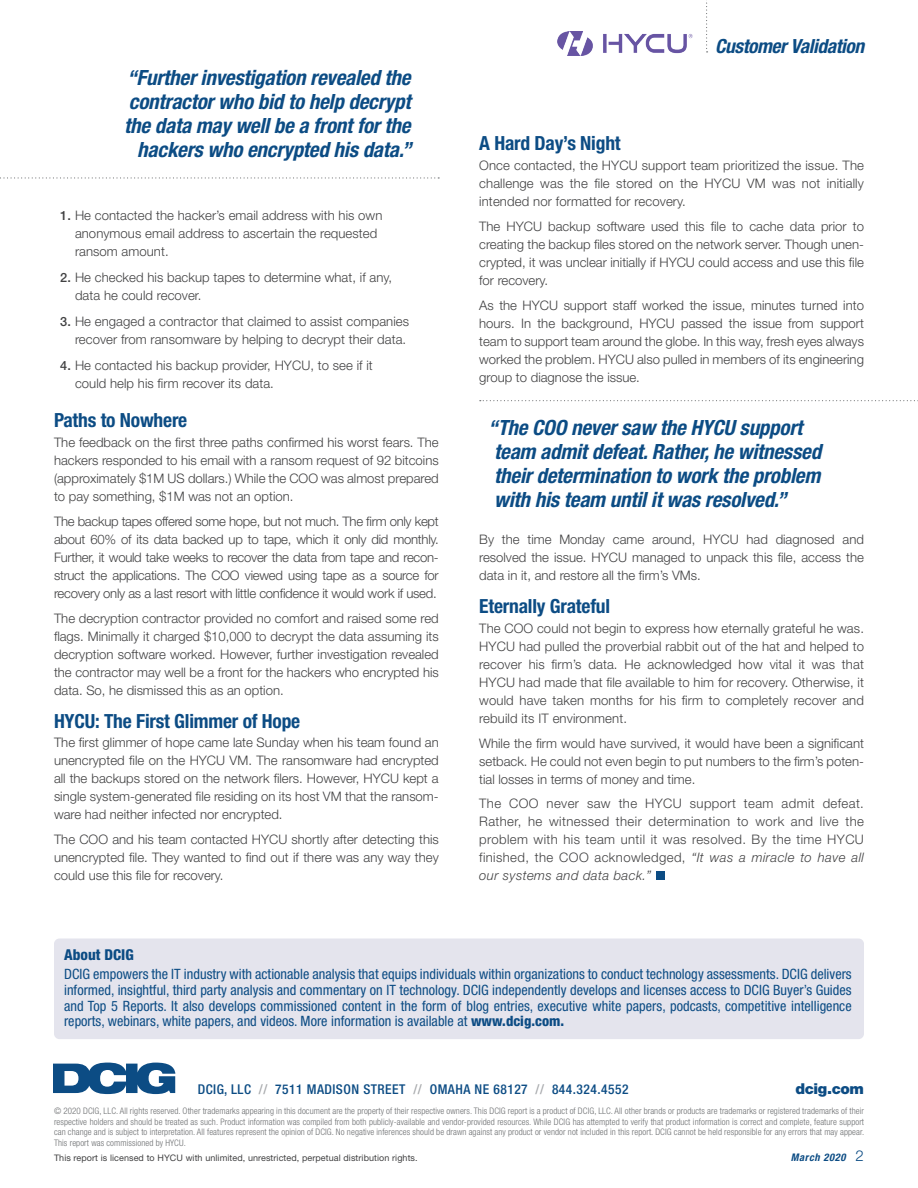
<style>
.page{position:relative;width:918px;height:1188px;background:#fff}
.page>*{position:absolute;margin:0;border:0;box-sizing:border-box;transform-origin:0 0}
.Pull_quote{font:italic 700 condensed 21px/24px "Helvetica Neue LT Std";letter-spacing:-.01em;color:#0c4c84}
.Subhead___Large{font:700 condensed 19.5px "Helvetica Neue LT Std";letter-spacing:-.01em;color:#0c4c84}
.Headline{font:italic 700 condensed 19.5px "Helvetica Neue LT Std";letter-spacing:-.02em;color:#0c4c84}
.Body_copy-no_indent{font:800 condensed 15px "Helvetica Neue LT Std";color:#0c4c84}
.Address{font:900 15px "Helvetica Neue LT Std";letter-spacing:-.025em;color:#0c4c84}
.Body_copy-no_indent-2{font:condensed 14.25px/15.8px "Helvetica Neue LT Std";color:#0c4c84;text-align:justify}
.Address-2{font:500 condensed 13.5px "Helvetica Neue LT Std";letter-spacing:.035em;color:#0c4c84}
.t1{font:300 13.2px/18px "Helvetica Neue LT Std";color:#414142;text-align:justify}
.Date{font:italic 700 condensed 10.5px "Helvetica Neue LT Std";letter-spacing:.06em;color:#0c4c84}
.Copyright_and_Legal{font:300 condensed 9px/10.5px "Helvetica Neue LT Std";letter-spacing:.01em;color:#6d6f71;text-align:justify}
.t2{font:9px "Helvetica Neue LT Std";letter-spacing:.01em;color:#414142}
.s1{font-weight:500;font-size:12.75px}
.s2{font-style:italic}
.s3{font-weight:800}
.s4{color:#a7a9ac}
.s5{font-weight:300;font-style:normal;font-stretch:normal;font-size:15px}
</style>
<div class="page">
<svg style="left:53px;top:1063px;width:122px;height:31px"></svg>
<div style="left:54px;top:939px;width:810px;height:100px;background:#e4e4ed;border-radius:5px"></div>
<svg style="left:706px;top:0;width:2px;height:52px"></svg>
<div style="left:656px;top:872px;width:8px;height:8px;background:#0c4c84"></div>
<svg style="left:480px;top:400px;width:438px;height:1px"></svg>
<svg style="left:0;top:177px;width:439px;height:2px"></svg>
<img style="left:557px;top:32px;width:136px;height:24px">
<p class="Pull_quote" style="left:124px;top:66px;width:289px;text-align:right">“Further investigation revealed the contractor who bid to help decrypt the data may well be a front for the hackers who encrypted his data.”</p>
<p class="t1" style="left:75px;top:206px;width:309px;text-align:left;text-indent:-15px"><span class="s1">1.</span> He contacted the hacker’s email address with his own anonymous email address to ascertain the requested ransom amount.</p>
<p class="t1" style="left:75px;top:268px;width:319px;text-indent:-15px"><span class="s1">2.</span> He checked his backup tapes to determine what, if any, data he could recover.</p>
<p class="t1" style="left:60px;top:312px;width:351px;text-align:right"><span class="s1">3.</span> He engaged a contractor that claimed to assist companies recover from ransomware by helping to decrypt their data.</p>
<p class="t1" style="left:75px;top:356px;width:299px;text-indent:-15px"><span class="s1">4.</span> He contacted his backup provider, HYCU, to see if it could help his firm recover its data.</p>
<p class="Subhead___Large" style="left:54px;top:409px;width:135px">Paths to Nowhere</p>
<p class="t1" style="left:54px;top:434px;width:386px">The feedback on the first three paths confirmed his worst fears. The hackers responded to his email with a ransom request of 92 bitcoins (approximately $1M US dollars.) While the COO was almost prepared to pay something, $1M was not an option.</p>
<p class="t1" style="left:54px;top:512px;width:386px">The backup tapes offered some hope, but not much. The firm only kept about 60% of its data backed up to tape, which it only did monthly.<br>Further, it would take weeks to recover the data from tape and recon&shy;struct the applications. The COO viewed using tape as a source for recovery only as a last resort with little confidence it would work if used.</p>
<p class="t1" style="left:54px;top:609px;width:386px">The decryption contractor provided no comfort and raised some red flags. Minimally it charged $10,000 to decrypt the data assuming its decryption software worked. However, further investigation revealed the contractor may well be a front for the hackers who encrypted his data. So, he dismissed this as an option.</p>
<p class="Subhead___Large" style="left:54px;top:709px;width:248px">HYCU: The First Glimmer of Hope</p>
<p class="t1" style="left:54px;top:734px;width:386px">The first glimmer of hope came late Sunday when his team found an unencrypted file on the HYCU VM. The ransomware had encrypted all the backups stored on the network filers. However, HYCU kept a single system-generated file residing on its host VM that the ransom&shy;ware had neither infected nor encrypted.</p>
<p class="t1" style="left:54px;top:830px;width:386px">The COO and his team contacted HYCU shortly after detecting this unencrypted file. They wanted to find out if there was any way they could use this file for recovery.</p>
<p class="Headline" style="left:715px;top:34px;width:151px">Customer Validation</p>
<p class="Subhead___Large" style="left:479px;top:131px;width:143px">A Hard Day’s Night</p>
<p class="t1" style="left:479px;top:156px;width:386px">Once contacted, the HYCU support team prioritized the issue. The challenge was the file stored on the HYCU VM was not initially intended nor formatted for recovery.</p>
<p class="t1" style="left:479px;top:217px;width:386px">The HYCU backup software used this file to cache data prior to creating the backup files stored on the network server. Though unen&shy;crypted, it was unclear initially if HYCU could access and use this file for recovery.</p>
<p class="t1" style="left:479px;top:296px;width:386px">As the HYCU support staff worked the issue, minutes turned into hours. In the background, HYCU passed the issue from support team to support team around the globe. In this way, fresh eyes always worked the problem. HYCU also pulled in members of its engineering group to diagnose the issue.</p>
<p class="Pull_quote" style="left:488px;top:416px;width:334px">“The COO never saw the HYCU support team admit defeat. Rather, he witnessed their determination to work the problem with his team until it was resolved.”</p>
<p class="t1" style="left:479px;top:530px;width:386px">By the time Monday came around, HYCU had diagnosed and resolved the issue. HYCU managed to unpack this file, access the data in it, and restore all the firm’s VMs.</p>
<p class="Subhead___Large" style="left:479px;top:594px;width:132px">Eternally Grateful</p>
<p class="t1" style="left:479px;top:619px;width:386px">The COO could not begin to express how eternally grateful he was.<br>HYCU had pulled the proverbial rabbit out of the hat and helped to recover his firm’s data. He acknowledged how vital it was that HYCU had made that file available to him for recovery. Otherwise, it would have taken months for his firm to completely recover and rebuild its IT environment.</p>
<p class="t1" style="left:479px;top:734px;width:386px">While the firm would have survived, it would have been a significant setback. He could not even begin to put numbers to the firm’s poten&shy;tial losses in terms of money and time.</p>
<p class="t1" style="left:479px;top:794px;width:386px">The COO never saw the HYCU support team admit defeat.<br>Rather, he witnessed their determination to work and live the problem with his team until it was resolved. By the time HYCU finished, the COO acknowledged, <span class="s2">“It was a miracle to have all our systems and data back.”</span></p>
<p class="Body_copy-no_indent" style="left:64px;top:946px;width:71px">About DCIG</p>
<p class="Body_copy-no_indent-2" style="left:64px;top:966px;width:789px">DCIG empowers the IT industry with actionable analysis that equips individuals within organizations to conduct technology assessments. DCIG delivers informed, insightful, third party analysis and commentary on IT technology. DCIG independently develops and licenses access to DCIG Buyer’s Guides and Top 5 Reports. It also develops commissioned content in the form of blog entries, executive white papers, podcasts, competitive intelligence reports, webinars, white papers, and videos. More information is available at <span class="s3">www.dcig.com.</span></p>
<p class="Address-2" style="left:198px;top:1081px;width:432px">DCIG, LLC <span class="s4">//</span> 7511 MADISON STREET <span class="s4">//</span> OMAHA NE 68127 <span class="s4">//</span> 844.324.4552</p>
<p class="Address" style="left:795px;top:1080px;width:70px">dcig.com</p>
<p class="Copyright_and_Legal" style="left:54px;top:1106px;width:812px">© 2020 DCIG, LLC. All rights reserved. Other trademarks appearing in this document are the property of their respective owners. This DCIG report is a product of DCIG, LLC. All other brands or products are trademarks or registered trademarks of their respective holders and should be treated as such. Product information was compiled from both publicly-available and vendor-provided resources. While DCIG has attempted to verify that product information is correct and complete, feature support can change and is subject to interpretation. All features represent the opinion of DCIG. No negative inferences should be drawn against any product or vendor not included in this report. DCIG cannot be held responsible for any errors that may appear.<br>This report was commissioned by HYCU.</p>
<p class="t2" style="left:54px;top:1152px;width:365px">This report is licensed to HYCU with unlimited, unrestricted, perpetual distribution rights.</p>
<p class="Date" style="left:791px;top:1151px;width:75px">March 2020 <span class="s5">2</span></p>
</div>
